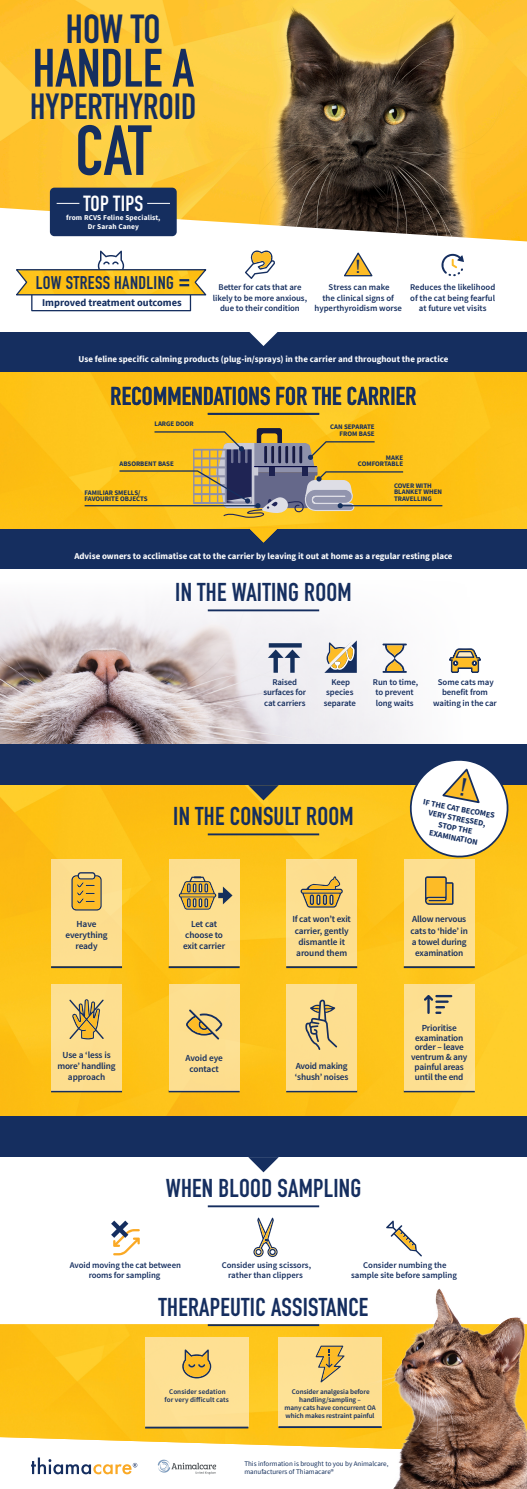
<style>
.page{position:relative;width:527px;height:1489px;background:#fff}
.page>*{position:absolute;margin:0;border:0;box-sizing:border-box;transform-origin:0 0}
.t1{font:700 69.62px "DIN Condensed";color:#152e5f}
.t2{font:700 53.12px "DIN Condensed";color:#152e5f}
.t3{font:700 40px "DIN Condensed";color:#152e5f}
.t4{font:700 35.88px "DIN Condensed";color:#152e5f}
.t5{font:700 25.44px "DIN Condensed";letter-spacing:.01em;color:#152e5f}
.t6{font:700 21.62px "DIN Condensed";letter-spacing:.01em;color:#fff}
.t7{font:700 18.62px "DIN Condensed";color:#152e5f}
.t8{font:700 18.12px "DIN Condensed";letter-spacing:.02em;color:#152e5f}
.t9{font:700 10.38px "Source Sans Pro";color:#152e5f}
.t10{font:600 9.25px/11.1px "Source Sans Pro";letter-spacing:-.02em;color:#152e5f;text-align:center}
.t11{font:700 8.94px "Source Sans Pro";color:#fff}
.t12{font:600 8.75px/10.5px "Source Sans Pro";letter-spacing:-.01em;color:#152e5f;text-align:center}
.t13{font:700 8.12px/9.8px "Source Sans Pro";color:#152e5f;text-align:center}
.t14{font:700 7.38px/8.8px "Source Sans Pro";letter-spacing:.02em;color:#fff;text-align:center}
.t15{font:600 7.12px/8.1px "Source Sans Pro";letter-spacing:-.01em;color:#152e5f;text-align:center}
.t16{font:600 7.12px/8.6px "Source Sans Pro";letter-spacing:.01em;color:#152e5f;text-align:center}
.t17{font:7px/8.4px "Source Sans Pro";color:#142f5c}
.t18{font:700 6.88px/6.4px "Source Sans Pro";color:#152e5f}
</style>
<div class="page">
<img style="left:0;top:785px;width:526px;height:331px">
<img style="left:0;top:568px;width:469px;height:176px">
<img style="left:0;top:0;width:526px;height:241px">
<img style="left:0;top:1324px;width:346px;height:124px">
<div style="left:0;top:332px;width:526px;height:40px;background:#152e5f"></div>
<div style="left:0;top:744px;width:526px;height:41px;background:#152e5f"></div>
<div style="left:0;top:1116px;width:526px;height:40px;background:#152e5f"></div>
<div style="left:0;top:528px;width:526px;height:40px;background:#152e5f"></div>
<img style="left:0;top:372px;width:526px;height:156px">
<div style="left:50px;top:188px;width:126px;height:48px;background:#152e5f;border-radius:4px"></div>
<svg style="left:57px;top:203px;width:22px;height:1px"></svg>
<svg style="left:147px;top:203px;width:23px;height:1px"></svg>
<div style="left:31px;top:290px;width:160px;height:21px;border:1px solid #152e5f"></div>
<svg style="left:16px;top:250px;width:191px;height:46px"></svg>
<svg style="left:249px;top:332px;width:29px;height:14px"></svg>
<svg style="left:248px;top:785px;width:30px;height:15px"></svg>
<svg style="left:248px;top:1156px;width:30px;height:16px"></svg>
<img style="left:248px;top:527px;width:30px;height:15px">
<hr style="left:51px;top:966px;width:71px;height:2px;background:#152e5f">
<div style="left:51px;top:859px;width:71px;height:107px;background:#fdde8f"></div>
<svg style="left:71px;top:872px;width:30px;height:38px"></svg>
<hr style="left:51px;top:1090px;width:71px;height:2px;background:#152e5f">
<div style="left:51px;top:983px;width:71px;height:107px;background:#fdde8f"></div>
<svg style="left:69px;top:999px;width:35px;height:40px"></svg>
<hr style="left:168px;top:966px;width:71px;height:2px;background:#152e5f">
<div style="left:168px;top:859px;width:71px;height:107px;background:#fddf90"></div>
<svg style="left:179px;top:876px;width:37px;height:33px"></svg>
<div style="left:218px;top:892px;width:8px;height:6px;background:#142f5c"></div>
<svg style="left:223px;top:886px;width:9px;height:18px"></svg>
<hr style="left:168px;top:1090px;width:71px;height:2px;background:#152e5f">
<div style="left:168px;top:983px;width:71px;height:107px;background:#fddf90"></div>
<svg style="left:186px;top:1009px;width:36px;height:30px"></svg>
<hr style="left:286px;top:966px;width:71px;height:2px;background:#152e5f">
<div style="left:286px;top:859px;width:71px;height:107px;background:#fdde8f"></div>
<svg style="left:300px;top:876px;width:42px;height:31px"></svg>
<hr style="left:286px;top:1090px;width:71px;height:2px;background:#152e5f">
<div style="left:286px;top:983px;width:71px;height:107px;background:#fdde90"></div>
<svg style="left:305px;top:999px;width:32px;height:50px"></svg>
<hr style="left:403px;top:966px;width:71px;height:2px;background:#152e5f">
<div style="left:403px;top:859px;width:71px;height:107px;background:#fddf90"></div>
<svg style="left:425px;top:876px;width:28px;height:28px"></svg>
<hr style="left:403px;top:1090px;width:71px;height:2px;background:#152e5f">
<div style="left:403px;top:983px;width:71px;height:107px;background:#fde092"></div>
<hr style="left:435px;top:994px;width:17px;height:3px;background:#152e5f">
<svg style="left:424px;top:994px;width:24px;height:19px"></svg>
<svg style="left:253px;top:1217px;width:24px;height:39px"></svg>
<svg style="left:386px;top:1220px;width:35px;height:36px"></svg>
<svg style="left:111px;top:1220px;width:29px;height:35px"></svg>
<svg style="left:441px;top:254px;width:22px;height:22px"></svg>
<svg style="left:245px;top:250px;width:30px;height:29px"></svg>
<svg style="left:344px;top:252px;width:29px;height:25px"></svg>
<svg style="left:273px;top:658px;width:4px;height:14px"></svg>
<svg style="left:290px;top:658px;width:4px;height:14px"></svg>
<svg style="left:267px;top:649px;width:33px;height:9px"></svg>
<svg style="left:268px;top:643px;width:33px;height:4px"></svg>
<svg style="left:448px;top:648px;width:32px;height:25px"></svg>
<svg style="left:382px;top:643px;width:24px;height:29px"></svg>
<svg style="left:324px;top:640px;width:32px;height:32px"></svg>
<hr style="left:340px;top:505px;width:102px;height:1px;background:#142f5c">
<hr style="left:84px;top:505px;width:174px;height:1px;background:#142f5c">
<svg style="left:118px;top:428px;width:286px;height:90px;background:#cca741"></svg>
<hr style="left:207px;top:413px;width:112px;height:2px;background:#152e5f">
<hr style="left:207px;top:833px;width:112px;height:2px;background:#152e5f">
<hr style="left:207px;top:1205px;width:112px;height:2px;background:#152e5f">
<hr style="left:207px;top:1324px;width:112px;height:1px;background:#152e5f">
<hr style="left:207px;top:609px;width:112px;height:2px;background:#152e5f">
<div style="left:278px;top:1337px;width:103px;height:89px;background:#fee093"></div>
<svg style="left:315px;top:1345px;width:29px;height:37px"></svg>
<div style="left:145px;top:1337px;width:103px;height:89px;background:#fee093"></div>
<svg style="left:182px;top:1349px;width:29px;height:29px"></svg>
<hr style="left:145px;top:1426px;width:103px;height:2px;background:#152e5f">
<svg style="left:31px;top:1457px;width:106px;height:17px"></svg>
<img style="left:346px;top:1288px;width:180px;height:200px">
<hr style="left:278px;top:1425px;width:103px;height:2px;background:#152e5f">
<img style="left:157px;top:1459px;width:60px;height:16px">
<svg style="left:404px;top:760px;width:109px;height:100px"></svg>
<p class="t3" style="left:66px;top:2px;width:96px">HOW TO</p>
<p class="t2" style="left:33px;top:32px;width:163px">HANDLE A</p>
<p class="t4" style="left:30px;top:82px;width:167px">HYPERTHYROID</p>
<p class="t1" style="left:75px;top:104px;width:77px">CAT</p>
<p class="t6" style="left:83px;top:188px;width:61px">TOP TIPS</p>
<p class="t14" style="left:66px;top:213px;width:96px">from RCVS Feline Specialist,<br>Dr Sarah Caney</p>
<p class="t8" style="left:36px;top:270px;width:139px">LOW STRESS HANDLING</p>
<p class="t9" style="left:42px;top:296px;width:141px">Improved treatment outcomes</p>
<p class="t7" style="left:355px;top:254px;width:6px">!</p>
<p class="t12" style="left:213px;top:282px;width:96px">Better for cats that are likely to be more anxious, due to their condition</p>
<p class="t12" style="left:314px;top:282px;width:89px">Stress can make<br>the clinical signs of hyperthyroidism worse</p>
<p class="t12" style="left:410px;top:282px;width:87px">Reduces the likelihood of the cat being fearful at future vet visits</p>
<p class="t11" style="left:78px;top:353px;width:371px">Use feline specific calming products (plug-in/sprays) in the carrier and throughout the practice</p>
<p class="t5" style="left:110px;top:378px;width:307px">RECOMMENDATIONS FOR THE CARRIER</p>
<p class="t18" style="left:154px;top:420px;width:41px">LARGE DOOR</p>
<p class="t18" style="left:119px;top:460px;width:56px">ABSORBENT BASE</p>
<p class="t18" style="left:84px;top:489px;width:64px">FAMILIAR SMELLS/<br>FAVOURITE OBJECTS</p>
<p class="t18" style="left:330px;top:424px;width:46px;text-align:right">CAN SEPARATE<br>FROM BASE</p>
<p class="t18" style="left:357px;top:454px;width:47px;text-align:right">MAKE<br>COMFORTABLE</p>
<p class="t18" style="left:393px;top:482px;width:50px">COVER WITH<br>BLANKET WHEN<br>TRAVELLING</p>
<p class="t11" style="left:74px;top:549px;width:379px">Advise owners to acclimatise cat to the carrier by leaving it out at home as a regular resting place</p>
<p class="t5" style="left:175px;top:575px;width:178px">IN THE WAITING ROOM</p>
<p class="t12" style="left:263px;top:677px;width:44px">Raised surfaces for cat carriers</p>
<p class="t12" style="left:432px;top:677px;width:65px">Some cats may benefit from waiting in the car</p>
<p class="t12" style="left:372px;top:677px;width:47px;text-align:left">Run to time, to prevent long waits</p>
<p class="t12" style="left:323px;top:677px;width:34px">Keep species separate</p>
<p class="t10" style="left:65px;top:918px;width:44px">Have everything ready</p>
<p class="t10" style="left:57px;top:1049px;width:60px">Use a ‘less is more’ handling approach</p>
<p class="t5" style="left:173px;top:799px;width:182px">IN THE CONSULT ROOM</p>
<p class="t10" style="left:183px;top:918px;width:44px">Let cat choose to exit carrier</p>
<p class="t10" style="left:185px;top:1052px;width:39px">Avoid eye contact</p>
<p class="t10" style="left:292px;top:914px;width:60px">If cat won’t exit carrier, gently dismantle it around them</p>
<p class="t10" style="left:295px;top:1060px;width:55px;text-align:left">Avoid making ‘shush’ noises</p>
<p class="t5" style="left:165px;top:1170px;width:197px">WHEN BLOOD SAMPLING</p>
<p class="t13" style="left:424px;top:796px;width:74px;rotate:11deg">IF THE CAT BECOMES<br>VERY STRESSED,<br>STOP THE<br>EXAMINATION</p>
<p class="t10" style="left:410px;top:914px;width:59px">Allow nervous cats to ‘hide’ in a towel during examination</p>
<p class="t10" style="left:410px;top:1022px;width:58px;line-height:9.9px">Prioritise examination order – leave ventrum &amp; any painful areas until the end</p>
<p class="t12" style="left:70px;top:1259px;width:112px">Avoid moving the cat between rooms for sampling</p>
<p class="t12" style="left:221px;top:1259px;width:91px">Consider using scissors, rather than clippers</p>
<p class="t12" style="left:351px;top:1259px;width:107px">Consider numbing the sample site before sampling</p>
<p class="t5" style="left:158px;top:1289px;width:211px">THERAPEUTIC ASSISTANCE</p>
<p class="t16" style="left:164px;top:1387px;width:66px">Consider sedation for very difficult cats</p>
<p class="t15" style="left:284px;top:1387px;width:92px">Consider analgesia before handling/sampling –<br>many cats have concurrent OA which makes restraint painful</p>
<p class="t17" style="left:244px;top:1459px;width:145px">This information is brought to you by Animalcare, manufacturers of Thiamacare®</p>
</div>
